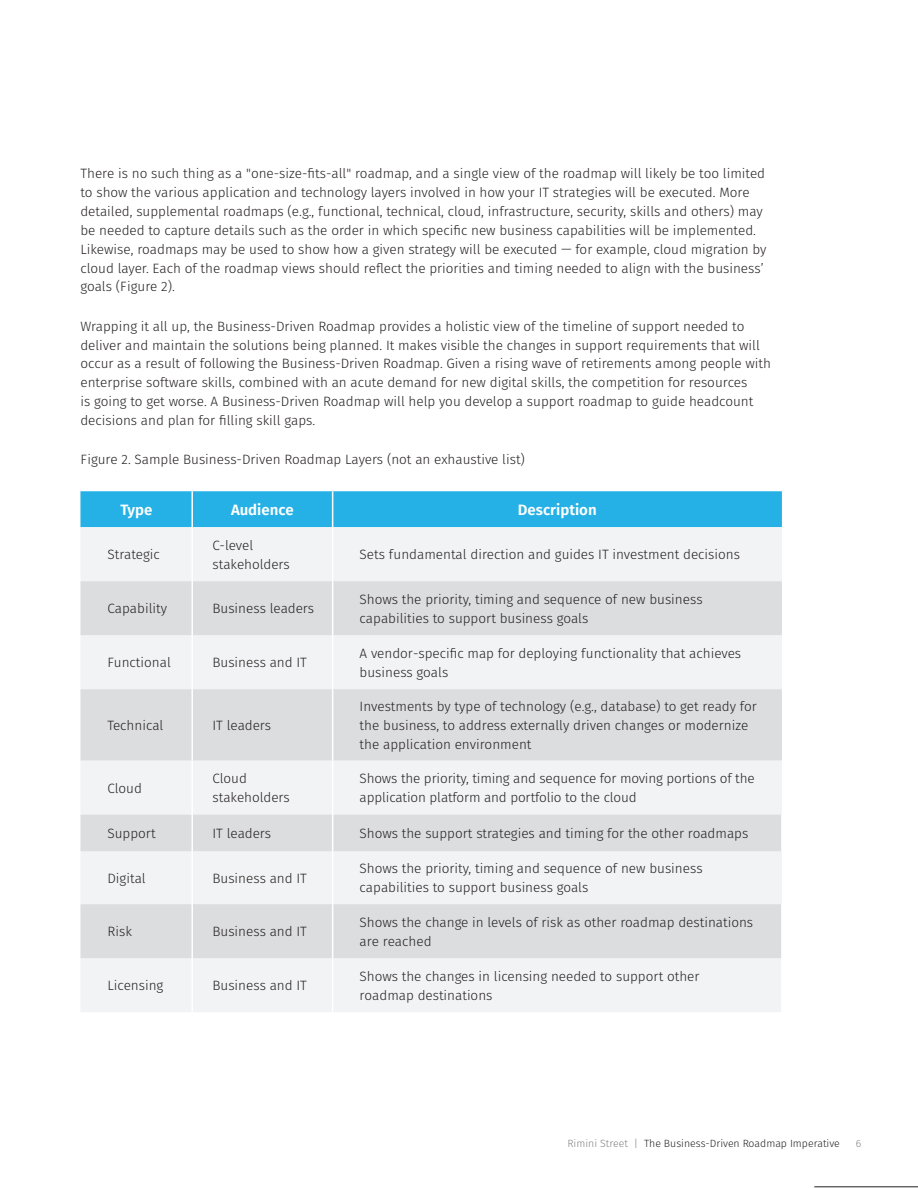
<style>
.page{position:relative;width:918px;height:1188px;background:#fff}
.page>*{position:absolute;margin:0;border:0;box-sizing:border-box;transform-origin:0 0}
.Chart_Body_Copy{font:600 15px "Fira Sans";color:#fff}
.Body_copy{font:300 13.5px/18.9px "Fira Sans";color:#231f20}
.Chart_Body_Copy-2{font:300 13.5px/18.9px "Fira Sans";color:#231f20}
.t1{font:300 10.5px "Fira Sans";color:#231f20}
.t2{font:300 10.5px "Fira Sans";color:#808285}
.s1{color:#808285}
</style>
<div class="page">
<div style="left:80px;top:491px;width:702px;height:36px;background:#26b1e6"></div>
<div style="left:80px;top:527px;width:702px;height:485px;background:#f2f3f4"></div>
<svg style="left:80px;top:581px;width:702px;height:377px;fill:#dcdddf"></svg>
<hr style="left:191px;top:491px;width:2px;height:36px;background:#fff">
<hr style="left:332px;top:491px;width:1px;height:36px;background:#fff">
<hr style="left:191px;top:527px;width:2px;height:54px;background:#fff">
<hr style="left:332px;top:527px;width:1px;height:54px;background:#fff">
<hr style="left:191px;top:581px;width:2px;height:54px;background:#fff">
<hr style="left:332px;top:581px;width:1px;height:54px;background:#fff">
<hr style="left:191px;top:635px;width:2px;height:54px;background:#fff">
<hr style="left:332px;top:635px;width:1px;height:54px;background:#fff">
<hr style="left:191px;top:689px;width:2px;height:72px;background:#fff">
<hr style="left:332px;top:689px;width:1px;height:72px;background:#fff">
<hr style="left:191px;top:761px;width:2px;height:54px;background:#fff">
<hr style="left:332px;top:761px;width:1px;height:54px;background:#fff">
<hr style="left:191px;top:815px;width:2px;height:36px;background:#fff">
<hr style="left:332px;top:815px;width:1px;height:36px;background:#fff">
<hr style="left:781px;top:815px;width:2px;height:36px;background:#fff">
<hr style="left:191px;top:851px;width:2px;height:53px;background:#fff">
<hr style="left:332px;top:851px;width:1px;height:53px;background:#fff">
<hr style="left:191px;top:904px;width:2px;height:54px;background:#fff">
<hr style="left:332px;top:904px;width:1px;height:54px;background:#fff">
<hr style="left:781px;top:904px;width:2px;height:54px;background:#fff">
<hr style="left:191px;top:958px;width:2px;height:54px;background:#fff">
<hr style="left:332px;top:958px;width:1px;height:54px;background:#fff">
<hr style="left:781px;top:958px;width:2px;height:54px;background:#fff">
<hr style="left:814px;top:1187px;width:104px;height:1px;background:#231f20">
<p class="Body_copy" style="left:80px;top:164px;width:687px">There is no such thing as a "one-size-fits-all" roadmap, and a single view of the roadmap will likely be too limited to show the various application and technology layers involved in how your IT strategies will be executed. More detailed, supplemental roadmaps (e.g., functional, technical, cloud, infrastructure, security, skills and others) may be needed to capture details such as the order in which specific new business capabilities will be implemented.<br>Likewise, roadmaps may be used to show how a given strategy will be executed — for example, cloud migration by cloud layer. Each of the roadmap views should reflect the priorities and timing needed to align with the business’ goals (Figure 2).</p>
<p class="Body_copy" style="left:80px;top:316px;width:692px">Wrapping it all up, the Business-Driven Roadmap provides a holistic view of the timeline of support needed to deliver and maintain the solutions being planned. It makes visible the changes in support requirements that will occur as a result of following the Business-Driven Roadmap. Given a rising wave of retirements among people with enterprise software skills, combined with an acute demand for new digital skills, the competition for resources<br>is going to get worse. A Business-Driven Roadmap will help you develop a support roadmap to guide headcount decisions and plan for filling skill gaps.</p>
<p class="Body_copy" style="left:80px;top:450px;width:446px">Figure 2. Sample Business-Driven Roadmap Layers (not an exhaustive list)</p>
<p class="Chart_Body_Copy" style="left:120px;top:499px;width:34px">Type</p>
<p class="Chart_Body_Copy" style="left:231px;top:499px;width:64px">Audience</p>
<p class="Chart_Body_Copy" style="left:518px;top:499px;width:80px">Description</p>
<p class="Chart_Body_Copy-2" style="left:107px;top:545px;width:54px">Strategic</p>
<p class="Chart_Body_Copy-2" style="left:212px;top:536px;width:79px">C-level stakeholders</p>
<p class="Chart_Body_Copy-2" style="left:360px;top:545px;width:382px">Sets fundamental direction and guides IT investment decisions</p>
<p class="Chart_Body_Copy-2" style="left:107px;top:599px;width:61px">Capability</p>
<p class="Chart_Body_Copy-2" style="left:212px;top:599px;width:103px">Business leaders</p>
<p class="Chart_Body_Copy-2" style="left:360px;top:590px;width:344px">Shows the priority, timing and sequence of new business capabilities to support business goals</p>
<p class="Chart_Body_Copy-2" style="left:107px;top:653px;width:65px">Functional</p>
<p class="Chart_Body_Copy-2" style="left:212px;top:653px;width:96px">Business and IT</p>
<p class="Chart_Body_Copy-2" style="left:360px;top:644px;width:383px">A vendor-specific map for deploying functionality that achieves business goals</p>
<p class="Chart_Body_Copy-2" style="left:107px;top:716px;width:58px">Technical</p>
<p class="Chart_Body_Copy-2" style="left:212px;top:716px;width:60px">IT leaders</p>
<p class="Chart_Body_Copy-2" style="left:360px;top:697px;width:399px">Investments by type of technology (e.g., database) to get ready for the business, to address externally driven changes or modernize the application environment</p>
<p class="Chart_Body_Copy-2" style="left:107px;top:778px;width:36px">Cloud</p>
<p class="Chart_Body_Copy-2" style="left:212px;top:769px;width:79px">Cloud stakeholders</p>
<p class="Chart_Body_Copy-2" style="left:360px;top:769px;width:397px">Shows the priority, timing and sequence for moving portions of the application platform and portfolio to the cloud</p>
<p class="Chart_Body_Copy-2" style="left:107px;top:824px;width:50px">Support</p>
<p class="Chart_Body_Copy-2" style="left:212px;top:824px;width:60px">IT leaders</p>
<p class="Chart_Body_Copy-2" style="left:360px;top:824px;width:390px">Shows the support strategies and timing for the other roadmaps</p>
<p class="Chart_Body_Copy-2" style="left:107px;top:869px;width:40px">Digital</p>
<p class="Chart_Body_Copy-2" style="left:212px;top:869px;width:96px">Business and IT</p>
<p class="Chart_Body_Copy-2" style="left:360px;top:859px;width:344px">Shows the priority, timing and sequence of new business capabilities to support business goals</p>
<p class="Chart_Body_Copy-2" style="left:107px;top:922px;width:26px">Risk</p>
<p class="Chart_Body_Copy-2" style="left:212px;top:922px;width:96px">Business and IT</p>
<p class="Chart_Body_Copy-2" style="left:360px;top:913px;width:395px">Shows the change in levels of risk as other roadmap destinations are reached</p>
<p class="Chart_Body_Copy-2" style="left:107px;top:976px;width:57px">Licensing</p>
<p class="Chart_Body_Copy-2" style="left:212px;top:976px;width:96px">Business and IT</p>
<p class="Chart_Body_Copy-2" style="left:360px;top:967px;width:341px">Shows the changes in licensing needed to support other roadmap destinations</p>
<p class="t1" style="left:567px;top:1136px;width:274px"><span class="s1">Rimini Street |</span> The Business-Driven Roadmap Imperative</p>
<p class="t2" style="left:856px;top:1136px;width:7px">6</p>
</div>
